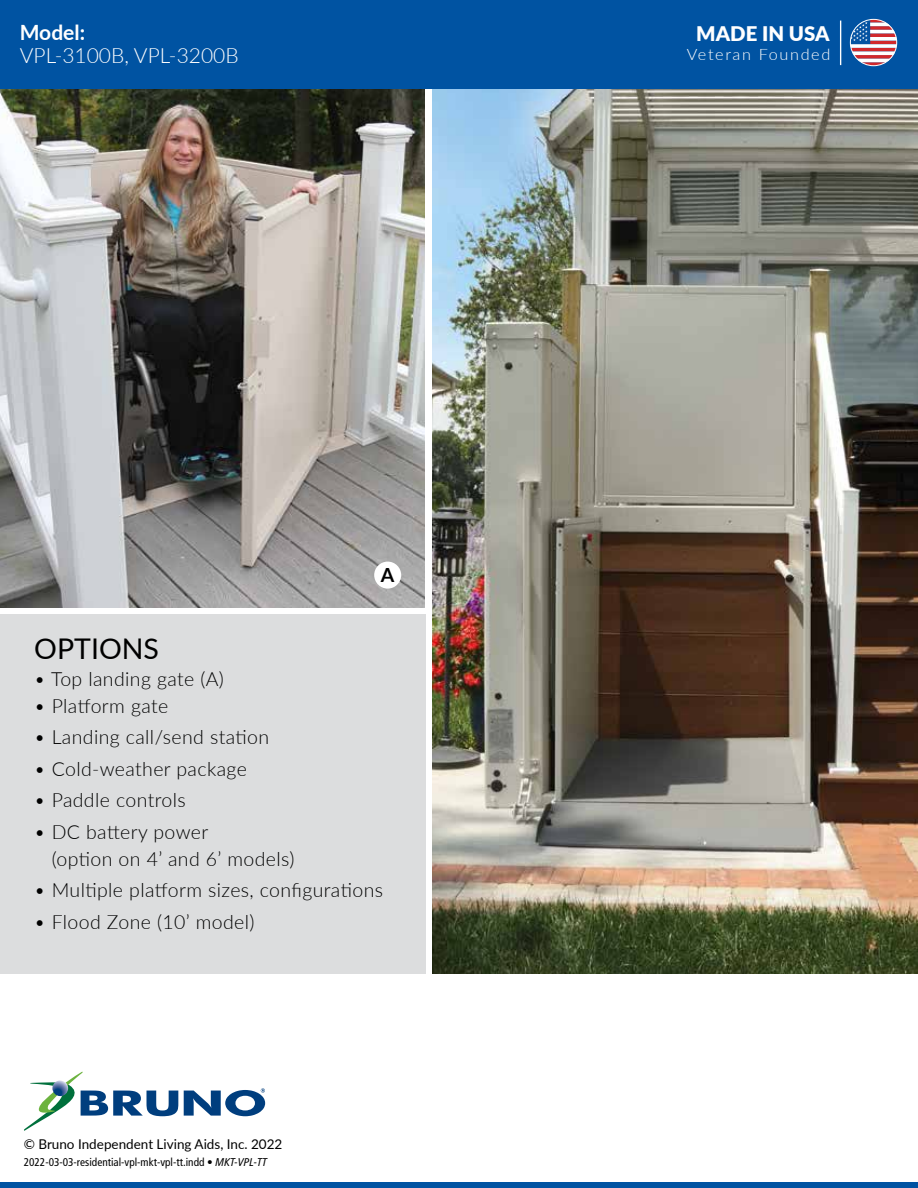
<style>
.page{position:relative;width:918px;height:1188px;background:#fff}
.page>*{position:absolute;margin:0;border:0;box-sizing:border-box;transform-origin:0 0}
.t1{font:28.5px "Lato";color:#000}
.t2{font:300 21px "Lato";color:#fff}
.t3{font:700 21px "Lato";color:#fff}
.t4{font:900 20.1px "Lato";color:#fff}
.t5{font:300 19.5px/27px "Lato";letter-spacing:.02em;color:#000}
.t6{font:700 19.5px "Lato";color:#000}
.t7{font:300 15.75px "Lato";letter-spacing:.1em;color:#fff;scale:1.04 1}
.t8{font:13.5px "Lato";color:#000}
.t9{font:condensed 11.25px "Frutiger LT Std";color:#000}
.s1{font-family:"Frutiger LT Pro";font-style:italic}
</style>
<div class="page">
<img style="left:0;top:89px;width:425px;height:518px">
<div style="left:0;top:614px;width:426px;height:360px;background:#dcddde"></div>
<img style="left:432px;top:89px;width:486px;height:885px">
<svg style="left:24px;top:1071px;width:241px;height:60px"></svg>
<div style="left:0;top:1183px;width:918px;height:5px;background:#0053a2"></div>
<div style="left:0;top:0;width:918px;height:89px;background:#0053a2"></div>
<div style="left:840px;top:21px;width:1px;height:44px;border:1px solid #fff"></div>
<svg style="left:850px;top:19px;width:47px;height:47px"></svg>
<div style="left:850px;top:19px;width:47px;height:47px;border:1px solid #fff;border-radius:50%"></div>
<div style="left:374px;top:562px;width:27px;height:27px;background:#fff;border-radius:50%"></div>
<p class="t3" style="left:20px;top:17px;width:67px">Model:</p>
<p class="t2" style="left:20px;top:41px;width:220px">VPL-3100B, VPL-3200B</p>
<p class="t6" style="left:381px;top:561px;width:15px">A</p>
<h1 class="t1" style="left:34px;top:628px;width:126px">OPTIONS</h1>
<p class="t5" style="left:34px;top:665px;width:191px">• Top landing gate (A)</p>
<p class="t5" style="left:34px;top:692px;width:135px">• Platform gate</p>
<p class="t5" style="left:34px;top:723px;width:236px">• Landing call/send station</p>
<p class="t5" style="left:34px;top:755px;width:214px">• Cold-weather package</p>
<p class="t5" style="left:34px;top:786px;width:153px">• Paddle controls</p>
<p class="t5" style="left:52px;top:818px;width:244px;text-indent:-17px">• DC battery power<br>(option on 4’ and 6’ models)</p>
<p class="t5" style="left:34px;top:876px;width:350px">• Multiple platform sizes, configurations</p>
<p class="t5" style="left:34px;top:908px;width:222px">• Flood Zone (10’ model)</p>
<p class="t8" style="left:24px;top:1135px;width:260px">© Bruno Independent Living Aids, Inc. 2022</p>
<p class="t9" style="left:24px;top:1155px;width:245px">2022-03-03-residential-vpl-mkt-vpl-tt.indd • <span class="s1">MKT-VPL-TT</span></p>
<p class="t4" style="left:696px;top:19px;width:135px">MADE IN USA</p>
<p class="t7" style="left:687px;top:43px;width:140px">Veteran Founded</p>
</div>
